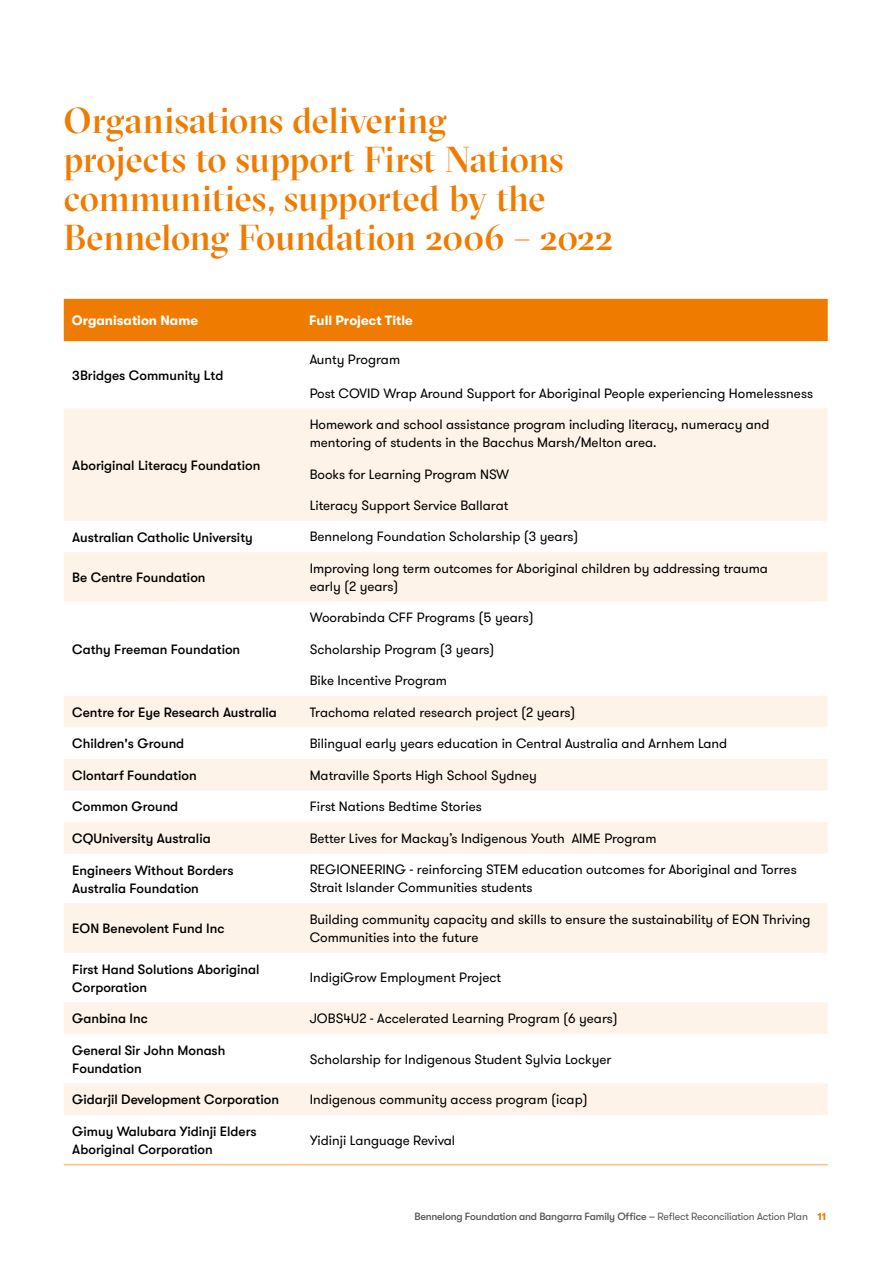
<style>
.page{position:relative;width:893px;height:1263px;background:#fff}
.page>*{position:absolute;margin:0;border:0;box-sizing:border-box;transform-origin:0 0}
.t1{font:500 36px/39px "GT Sectra Display";color:#ef7c00}
.t2{font:13.5px/18px "GT Walsheim";color:#000}
.t3{font:500 13.5px/18px "GT Walsheim";color:#000}
.t4{font:700 13.5px "GT Walsheim";color:#fff}
.t5{font:500 10.5px "GT Walsheim";letter-spacing:-.02em;color:#565656}
.s1{font-weight:400}
.s2{font-weight:700;color:#ef7c00}
</style>
<div class="page">
<div style="left:64px;top:299px;width:764px;height:42px;background:#ef7c00"></div>
<svg style="left:64px;top:408px;width:764px;height:707px;fill:#fef3e8"></svg>
<hr style="left:64px;top:1164px;width:237px;height:1px;background:#fac18a">
<hr style="left:301px;top:1164px;width:527px;height:1px;background:#fac18a">
<h1 class="t1" style="left:64px;top:101px;width:551px">Organisations delivering<br>projects to support First Nations communities, supported by the<br>Bennelong Foundation 2006 – 2022</h1>
<p class="t4" style="left:72px;top:313px;width:128px">Organisation Name</p>
<p class="t4" style="left:309px;top:313px;width:105px">Full Project Title</p>
<p class="t3" style="left:72px;top:366px;width:153px">3Bridges Community Ltd</p>
<p class="t3" style="left:72px;top:456px;width:190px">Aboriginal Literacy Foundation</p>
<p class="t2" style="left:310px;top:351px;width:92px">Aunty Program</p>
<p class="t2" style="left:310px;top:384px;width:505px">Post COVID Wrap Around Support for Aboriginal People experiencing Homelessness</p>
<p class="t2" style="left:310px;top:416px;width:461px">Homework and school assistance program including literacy, numeracy and mentoring of students in the Bacchus Marsh/Melton area.</p>
<p class="t2" style="left:310px;top:465px;width:201px">Books for Learning Program NSW</p>
<p class="t2" style="left:310px;top:497px;width:200px">Literacy Support Service Ballarat</p>
<p class="t3" style="left:72px;top:528px;width:182px">Australian Catholic University</p>
<p class="t2" style="left:310px;top:528px;width:270px">Bennelong Foundation Scholarship (3 years)</p>
<p class="t3" style="left:72px;top:568px;width:135px">Be Centre Foundation</p>
<p class="t2" style="left:310px;top:559px;width:460px">Improving long term outcomes for Aboriginal children by addressing trauma early (2 years)</p>
<p class="t3" style="left:72px;top:640px;width:169px">Cathy Freeman Foundation</p>
<p class="t2" style="left:310px;top:609px;width:226px">Woorabinda CFF Programs (5 years)</p>
<p class="t2" style="left:310px;top:640px;width:186px">Scholarship Program (3 years)</p>
<p class="t2" style="left:310px;top:672px;width:139px">Bike Incentive Program</p>
<p class="t3" style="left:72px;top:703px;width:206px">Centre for Eye Research Australia</p>
<p class="t2" style="left:310px;top:703px;width:267px">Trachoma related research project (2 years)</p>
<p class="t3" style="left:72px;top:735px;width:114px">Children's Ground</p>
<p class="t2" style="left:310px;top:735px;width:419px">Bilingual early years education in Central Australia and Arnhem Land</p>
<p class="t3" style="left:72px;top:766px;width:126px">Clontarf Foundation</p>
<p class="t2" style="left:310px;top:766px;width:229px">Matraville Sports High School Sydney</p>
<p class="t3" style="left:72px;top:798px;width:108px">Common Ground</p>
<p class="t2" style="left:310px;top:798px;width:174px">First Nations Bedtime Stories</p>
<p class="t3" style="left:72px;top:829px;width:140px">CQUniversity Australia</p>
<p class="t2" style="left:310px;top:829px;width:348px">Better Lives for Mackay’s Indigenous Youth AIME Program</p>
<p class="t3" style="left:72px;top:861px;width:163px">Engineers Without Borders<br>Australia Foundation</p>
<p class="t2" style="left:310px;top:861px;width:489px">REGIONEERING - reinforcing STEM education outcomes for Aboriginal and Torres<br>Strait Islander Communities students</p>
<p class="t3" style="left:72px;top:919px;width:154px">EON Benevolent Fund Inc</p>
<p class="t2" style="left:310px;top:910px;width:502px">Building community capacity and skills to ensure the sustainability of EON Thriving<br>Communities into the future</p>
<p class="t3" style="left:72px;top:960px;width:189px">First Hand Solutions Aboriginal<br>Corporation</p>
<p class="t2" style="left:310px;top:969px;width:193px">IndigiGrow Employment Project</p>
<p class="t3" style="left:72px;top:1009px;width:77px">Ganbina Inc</p>
<p class="t2" style="left:310px;top:1010px;width:310px">JOBS4U2 - Accelerated Learning Program (6 years)</p>
<p class="t3" style="left:72px;top:1041px;width:155px">General Sir John Monash<br>Foundation</p>
<p class="t2" style="left:310px;top:1050px;width:303px">Scholarship for Indigenous Student Sylvia Lockyer</p>
<p class="t3" style="left:72px;top:1091px;width:208px">Gidarjil Development Corporation</p>
<p class="t2" style="left:310px;top:1091px;width:280px">Indigenous community access program (icap)</p>
<p class="t3" style="left:72px;top:1122px;width:186px">Gimuy Walubara Yidinji Elders<br>Aboriginal Corporation</p>
<p class="t2" style="left:310px;top:1131px;width:147px">Yidinji Language Revival</p>
<p class="t5" style="left:414px;top:1210px;width:413px">Bennelong Foundation and Bangarra Family Office – <span class="s1">Reflect Reconciliation Action Plan</span> <span class="s2">11</span></p>
</div>
